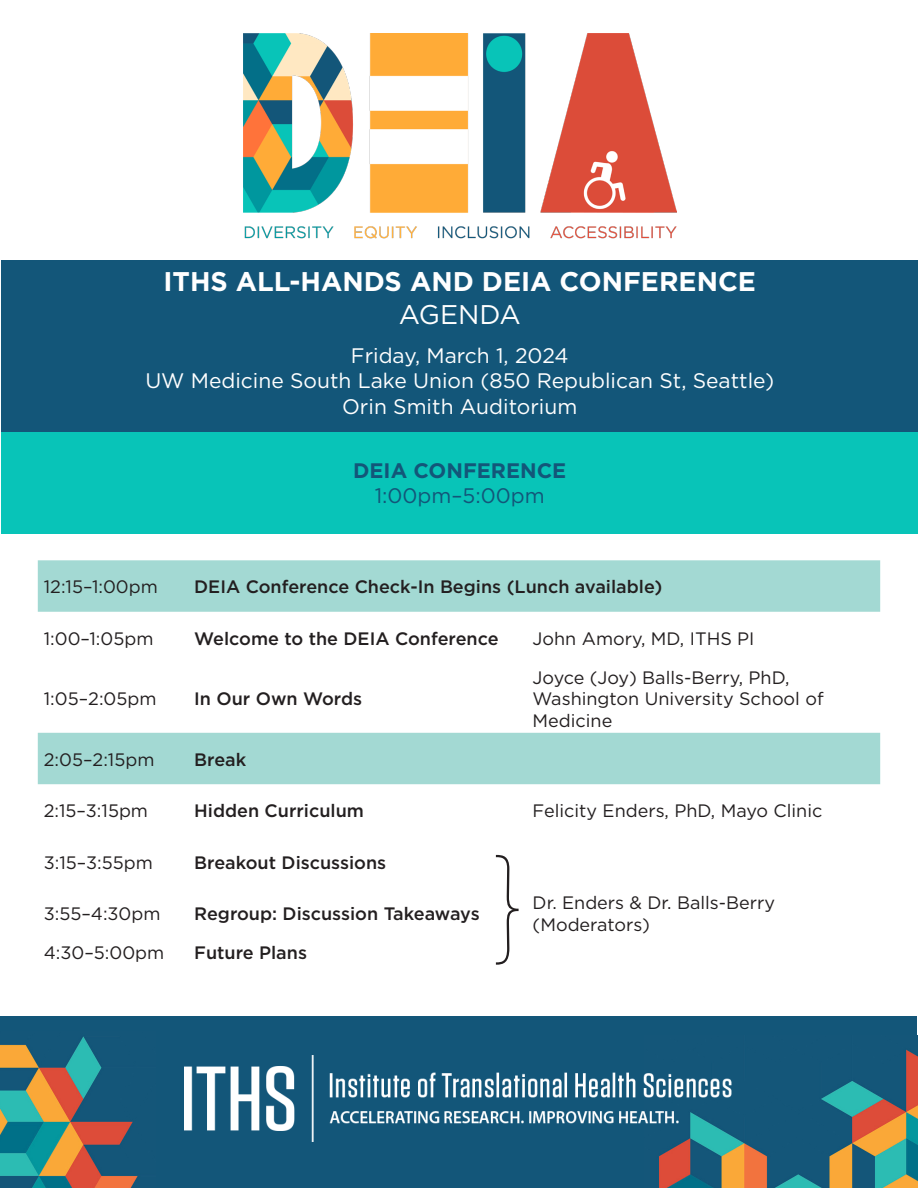
<style>
.page{position:relative;width:918px;height:1188px;background:#fff}
.page>*{position:absolute;margin:0;border:0;box-sizing:border-box;transform-origin:0 0}
.t1{font:135px "Acumin Variable Concept";color:#231f20}
.t2{font:700 27px "Gotham";color:#fff}
.t3{font:27px "Gotham";color:#fff}
.t4{font:21px "Gotham";color:#fff}
.t5{font:700 21px "Gotham";color:#135679}
.t6{font:21px "Gotham";color:#135679}
.t7{font:18px/21.6px "Gotham";color:#231f20}
.t8{font:500 18px "Gotham";color:#231f20}
</style>
<div class="page">
<div style="left:0;top:1017px;width:916px;height:171px;background:#135679"></div>
<svg style="left:38px;top:560px;width:842px;height:224px"></svg>
<img style="left:659px;top:1036px;width:259px;height:152px">
<img style="left:243px;top:34px;width:433px;height:205px">
<img style="left:185px;top:1055px;width:547px;height:86px">
<div style="left:2px;top:431px;width:916px;height:103px;background:#08c4b8"></div>
<div style="left:2px;top:260px;width:916px;height:171px;background:#135679"></div>
<img style="left:0;top:1036px;width:138px;height:152px">
<p class="t2" style="left:163px;top:264px;width:594px">ITHS ALL-HANDS AND DEIA CONFERENCE</p>
<p class="t3" style="left:399px;top:297px;width:124px">AGENDA</p>
<p class="t4" style="left:351px;top:342px;width:219px">Friday, March 1, 2024</p>
<p class="t4" style="left:145px;top:367px;width:630px">UW Medicine South Lake Union (850 Republican St, Seattle)</p>
<p class="t4" style="left:342px;top:393px;width:237px">Orin Smith Auditorium</p>
<p class="t5" style="left:353px;top:457px;width:215px">DEIA CONFERENCE</p>
<p class="t6" style="left:375px;top:483px;width:172px">1:00pm–5:00pm</p>
<p class="t7" style="left:44px;top:576px;width:116px">12:15–1:00pm</p>
<p class="t8" style="left:194px;top:575px;width:470px">DEIA Conference Check-In Begins (Lunch available)</p>
<p class="t7" style="left:44px;top:627px;width:111px">1:00–1:05pm</p>
<p class="t8" style="left:194px;top:627px;width:306px">Welcome to the DEIA Conference</p>
<p class="t7" style="left:533px;top:627px;width:223px">John Amory, MD, ITHS PI</p>
<p class="t7" style="left:44px;top:688px;width:114px">1:05–2:05pm</p>
<p class="t8" style="left:194px;top:687px;width:169px">In Our Own Words</p>
<p class="t7" style="left:533px;top:666px;width:293px">Joyce (Joy) Balls-Berry, PhD,<br>Washington University School of<br>Medicine</p>
<p class="t7" style="left:44px;top:748px;width:112px">2:05–2:15pm</p>
<p class="t8" style="left:194px;top:748px;width:54px">Break</p>
<p class="t7" style="left:44px;top:800px;width:106px">2:15–3:15pm</p>
<p class="t8" style="left:194px;top:799px;width:171px">Hidden Curriculum</p>
<p class="t7" style="left:533px;top:800px;width:291px">Felicity Enders, PhD, Mayo Clinic</p>
<p class="t7" style="left:44px;top:851px;width:111px">3:15–3:55pm</p>
<p class="t8" style="left:194px;top:850px;width:194px">Breakout Discussions</p>
<p class="t7" style="left:533px;top:892px;width:244px">Dr. Enders &amp; Dr. Balls-Berry</p>
<p class="t7" style="left:533px;top:913px;width:119px">(Moderators)</p>
<p class="t1" style="left:493px;top:810px;width:29px">}</p>
<p class="t7" style="left:44px;top:902px;width:118px">3:55–4:30pm</p>
<p class="t8" style="left:194px;top:902px;width:287px">Regroup: Discussion Takeaways</p>
<p class="t7" style="left:44px;top:941px;width:122px">4:30–5:00pm</p>
<p class="t8" style="left:194px;top:941px;width:114px">Future Plans</p>
</div>
